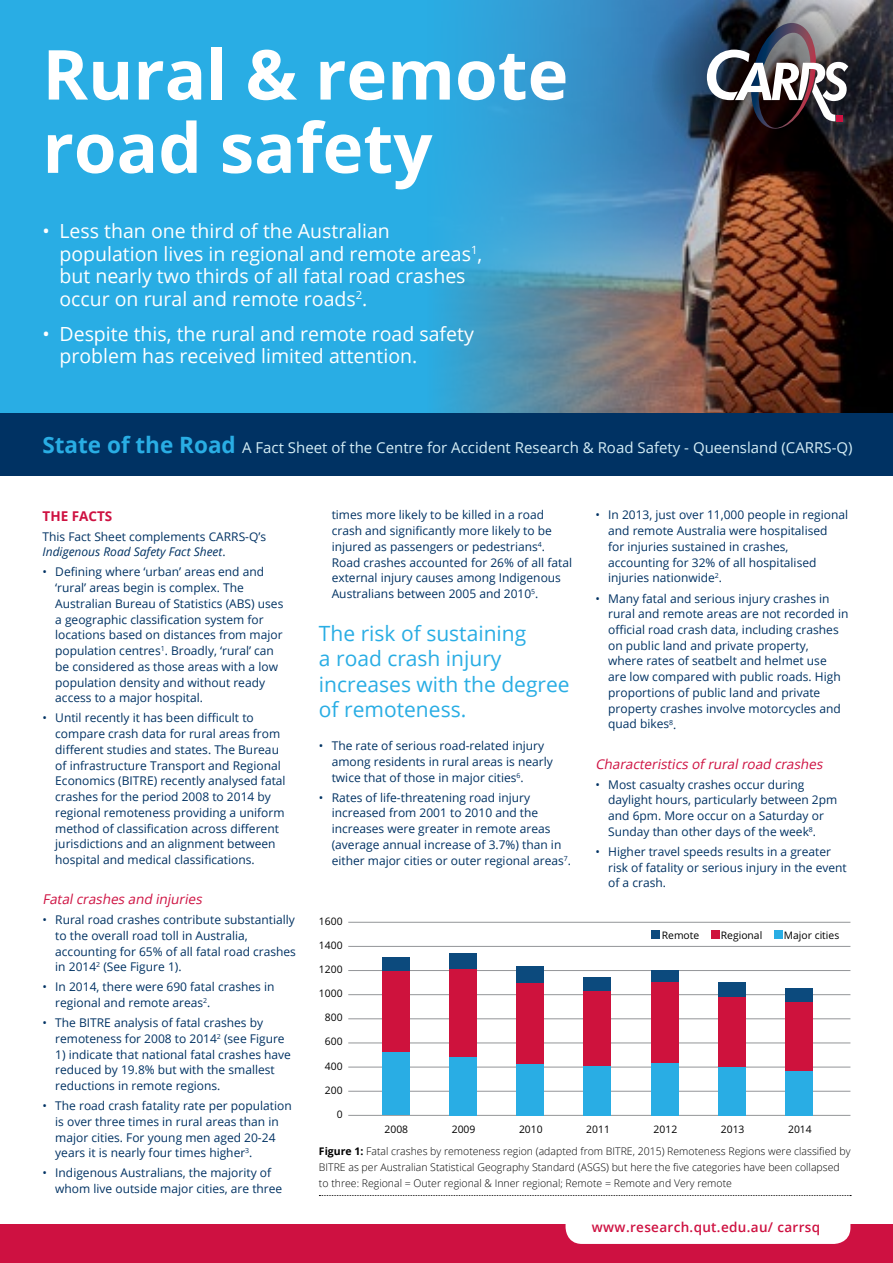
<style>
.page{position:relative;width:893px;height:1263px;background:#fff}
.page>*{position:absolute;margin:0;border:0;box-sizing:border-box;transform-origin:0 0}
.t1{font:700 69px/73.3px "Open Sans";color:#fff}
.t2{font:21px/25.5px "Open Sans";color:#29ade4}
.t3{font:19.5px/22.5px "Open Sans";color:#fff}
.t4{font:15px "Open Sans";color:#d5eef6}
.t5{font:italic 13.5px "Open Sans";color:#ce1141}
.t6{font:600 13.5px "Open Sans";letter-spacing:.025em;color:#ce1141}
.t7{font:700 13.5px "Open Sans";color:#ce1141}
.t8{font:12px/15.8px "Open Sans";color:#003263}
.t9{font:300 10.5px/15.8px "Open Sans";color:#000}
.t10{font:10.35px "Open Sans";color:#000}
.s1{font-weight:700;font-size:22.5px;color:#29ade4}
.s2{font-style:italic}
.s3{font-weight:700}
</style>
<div class="page">
<div style="left:0;top:1225px;width:893px;height:38px;background:#ce1141"></div>
<div style="left:566px;top:1208px;width:284px;height:36px;background:#fff;border-radius:16px"></div>
<div style="left:0;top:412px;width:893px;height:64px;background:#003263"></div>
<svg style="left:319px;top:1195px;width:532px;height:1px"></svg>
<hr style="left:348px;top:922px;width:502px;height:1px;background:#939598">
<hr style="left:348px;top:946px;width:502px;height:1px;background:#939598">
<hr style="left:348px;top:970px;width:502px;height:1px;background:#939598">
<hr style="left:348px;top:994px;width:502px;height:1px;background:#939598">
<hr style="left:348px;top:1018px;width:502px;height:1px;background:#939598">
<hr style="left:348px;top:1042px;width:502px;height:1px;background:#939598">
<hr style="left:348px;top:1067px;width:502px;height:1px;background:#939598">
<hr style="left:348px;top:1091px;width:502px;height:1px;background:#939598">
<hr style="left:348px;top:1115px;width:502px;height:1px;background:#939598">
<div style="left:382px;top:1051px;width:27px;height:64px;background:#29ade4"></div>
<div style="left:382px;top:970px;width:27px;height:81px;background:#ce123d"></div>
<div style="left:382px;top:957px;width:27px;height:13px;background:#0c4a7d"></div>
<div style="left:449px;top:1056px;width:27px;height:59px;background:#29ade4"></div>
<div style="left:449px;top:969px;width:27px;height:87px;background:#ce123d"></div>
<div style="left:449px;top:953px;width:27px;height:16px;background:#0c4a7d"></div>
<div style="left:516px;top:1064px;width:28px;height:51px;background:#29ade4"></div>
<div style="left:516px;top:983px;width:28px;height:81px;background:#ce123d"></div>
<div style="left:516px;top:966px;width:28px;height:17px;background:#0c4a7d"></div>
<div style="left:584px;top:1066px;width:27px;height:49px;background:#29ade4"></div>
<div style="left:584px;top:990px;width:27px;height:76px;background:#ce123d"></div>
<div style="left:584px;top:977px;width:27px;height:13px;background:#0c4a7d"></div>
<div style="left:651px;top:1063px;width:27px;height:52px;background:#29ade4"></div>
<div style="left:651px;top:982px;width:27px;height:81px;background:#ce123d"></div>
<div style="left:651px;top:970px;width:27px;height:12px;background:#0c4a7d"></div>
<div style="left:718px;top:1067px;width:27px;height:48px;background:#29ade4"></div>
<div style="left:718px;top:997px;width:27px;height:70px;background:#ce123d"></div>
<div style="left:718px;top:982px;width:27px;height:15px;background:#0c4a7d"></div>
<div style="left:785px;top:1071px;width:28px;height:44px;background:#29ade4"></div>
<div style="left:785px;top:1001px;width:28px;height:70px;background:#ce123d"></div>
<div style="left:785px;top:988px;width:28px;height:13px;background:#0c4a7d"></div>
<div style="left:651px;top:930px;width:9px;height:9px;background:#0c4a7d"></div>
<div style="left:711px;top:930px;width:8px;height:9px;background:#ce123d"></div>
<div style="left:774px;top:930px;width:8px;height:9px;background:#29ade4"></div>
<svg style="left:0;top:0;width:893px;height:412px;background:#3992bb"></svg>
<svg style="left:651px;top:0;width:242px;height:175px;background:#434d5d"></svg>
<h1 class="t1" style="left:43px;top:36px;width:527px">Rural &amp; remote road safety</h1>
<h3 class="t3" style="left:60px;top:219px;width:424px;text-indent:-17px">• Less than one third of the Australian population lives in regional and remote areas<sup>1</sup>, but nearly two thirds of all fatal road crashes occur on rural and remote roads<sup>2</sup>.</h3>
<h3 class="t3" style="left:60px;top:322px;width:416px;text-indent:-17px">• Despite this, the rural and remote road safety problem has received limited attention.</h3>
<p class="t4" style="left:42px;top:437px;width:812px"><span class="s1">State of the Road</span> A Fact Sheet of the Centre for Accident Research &amp; Road Safety - Queensland (CARRS-Q)</p>
<p class="t7" style="left:43px;top:506px;width:71px">THE FACTS</p>
<p class="t8" style="left:43px;top:528px;width:225px">This Fact Sheet complements CARRS-Q’s<br><span class="s2">Indigenous Road Safety Fact Sheet</span>.</p>
<p class="t8" style="left:55px;top:564px;width:230px;text-indent:-13px">• Defining where ‘urban’ areas end and ‘rural’ areas begin is complex. The Australian Bureau of Statistics (ABS) uses a geographic classification system for locations based on distances from major population centres<sup>1</sup>. Broadly, ‘rural’ can be considered as those areas with a low population density and without ready access to a major hospital.</p>
<p class="t8" style="left:55px;top:710px;width:232px;text-indent:-13px">• Until recently it has been difficult to compare crash data for rural areas from different studies and states. The Bureau of infrastructure Transport and Regional Economics (BITRE) recently analysed fatal crashes for the period 2008 to 2014 by regional remoteness providing a uniform method of classification across different jurisdictions and an alignment between hospital and medical classifications.</p>
<p class="t5" style="left:43px;top:890px;width:164px">Fatalcrashes and injuries</p>
<p class="t8" style="left:55px;top:912px;width:242px;text-indent:-13px">• Rural road crashes contribute substantially to the overall road toll in Australia, accounting for 65% of all fatal road crashes in 2014<sup>2</sup> (See Figure 1).</p>
<p class="t8" style="left:55px;top:979px;width:221px;text-indent:-13px">• In 2014, there were 690 fatal crashes in regional and remote areas<sup>2</sup>.</p>
<p class="t8" style="left:55px;top:1015px;width:231px;text-indent:-13px">• The BITRE analysis of fatal crashes by remoteness for 2008 to 2014<sup>2</sup> (see Figure</p>
<p class="t8" style="left:55px;top:1046px;width:237px">1) indicate that national fatal crashes have reduced by 19.8% but with the smallest reductions in remote regions.</p>
<p class="t8" style="left:55px;top:1098px;width:238px;text-indent:-13px">• The road crash fatality rate per population is over three times in rural areas than in major cities. For young men aged 20-24 years it is nearly four times higher<sup>3</sup>.</p>
<p class="t8" style="left:55px;top:1165px;width:229px;text-indent:-13px">• Indigenous Australians, the majority of whom live outside major cities, are three</p>
<p class="t8" style="left:332px;top:507px;width:242px">times more likely to be killed in a road crash and significantly more likely to be injured as passengers or pedestrians<sup>4</sup>.<br>Road crashes accounted for 26% of all fatal external injury causes among Indigenous Australians between 2005 and 2010<sup>5</sup>.</p>
<h2 class="t2" style="left:319px;top:620px;width:252px">The risk of sustaining<br>a road crash injury increases with the degree of remoteness.</h2>
<p class="t8" style="left:332px;top:737px;width:223px;text-indent:-13px">• The rate of serious road-related injury among residents in rural areas is nearly twice that of those in major cities<sup>6</sup>.</p>
<p class="t8" style="left:332px;top:789px;width:241px;text-indent:-13px">• Rates of life-threatening road injury increased from 2001 to 2010 and the increases were greater in remote areas (average annual increase of 3.7%) than in either major cities or outer regional areas<sup>7</sup>.</p>
<p class="t10" style="left:319px;top:914px;width:25px">1600</p>
<p class="t10" style="left:319px;top:938px;width:25px">1400</p>
<p class="t10" style="left:319px;top:962px;width:25px">1200</p>
<p class="t10" style="left:319px;top:986px;width:25px">1000</p>
<p class="t10" style="left:325px;top:1010px;width:19px">800</p>
<p class="t10" style="left:325px;top:1035px;width:19px">600</p>
<p class="t10" style="left:325px;top:1059px;width:19px">400</p>
<p class="t10" style="left:325px;top:1083px;width:19px">200</p>
<p class="t10" style="left:337px;top:1107px;width:7px">0</p>
<p class="t8" style="left:608px;top:507px;width:241px;text-indent:-13px">• In 2013, just over 11,000 people in regional and remote Australia were hospitalised<br>for injuries sustained in crashes, accounting for 32% of all hospitalised injuries nationwide<sup>2</sup>.</p>
<p class="t8" style="left:608px;top:590px;width:242px;text-indent:-13px">• Many fatal and serious injury crashes in rural and remote areas are not recorded in official road crash data, including crashes on public land and private property,<br>where rates of seatbelt and helmet use<br>are low compared with public roads. High proportions of public land and private property crashes involve motorcycles and quad bikes<sup>8</sup>.</p>
<p class="t5" style="left:595px;top:754px;width:232px">Characteristics of ruralroad crashes</p>
<p class="t8" style="left:608px;top:776px;width:231px;text-indent:-13px">• Most casualty crashes occur during daylight hours, particularly between 2pm and 6pm. More occur on a Saturday or Sunday than other days of the week<sup>8</sup>.</p>
<p class="t8" style="left:608px;top:843px;width:240px;text-indent:-13px">• Higher travel speeds results in a greater risk of fatality or serious injury in the event of a crash.</p>
<p class="t10" style="left:662px;top:928px;width:39px">Remote</p>
<p class="t10" style="left:721px;top:928px;width:43px">Regional</p>
<p class="t10" style="left:784px;top:928px;width:57px">Major cities</p>
<p class="t10" style="left:384px;top:1122px;width:25px">2008</p>
<p class="t10" style="left:452px;top:1122px;width:25px">2009</p>
<p class="t10" style="left:519px;top:1122px;width:25px">2010</p>
<p class="t10" style="left:586px;top:1122px;width:25px">2011</p>
<p class="t10" style="left:654px;top:1122px;width:25px">2012</p>
<p class="t10" style="left:721px;top:1122px;width:25px">2013</p>
<p class="t10" style="left:788px;top:1122px;width:25px">2014</p>
<p class="t9" style="left:319px;top:1143px;width:533px"><span class="s3">Figure 1:</span> Fatal crashes by remoteness region (adapted from BITRE, 2015) Remoteness Regions were classified by<br>BITRE as per Australian Statistical Geography Standard (ASGS) but here the five categories have been collapsed to three: Regional = Outer regional &amp; Inner regional; Remote = Remote and Very remote</p>
<p class="t6" style="left:592px;top:1217px;width:230px">www.research.qut.edu.au/ carrsq</p>
</div>
